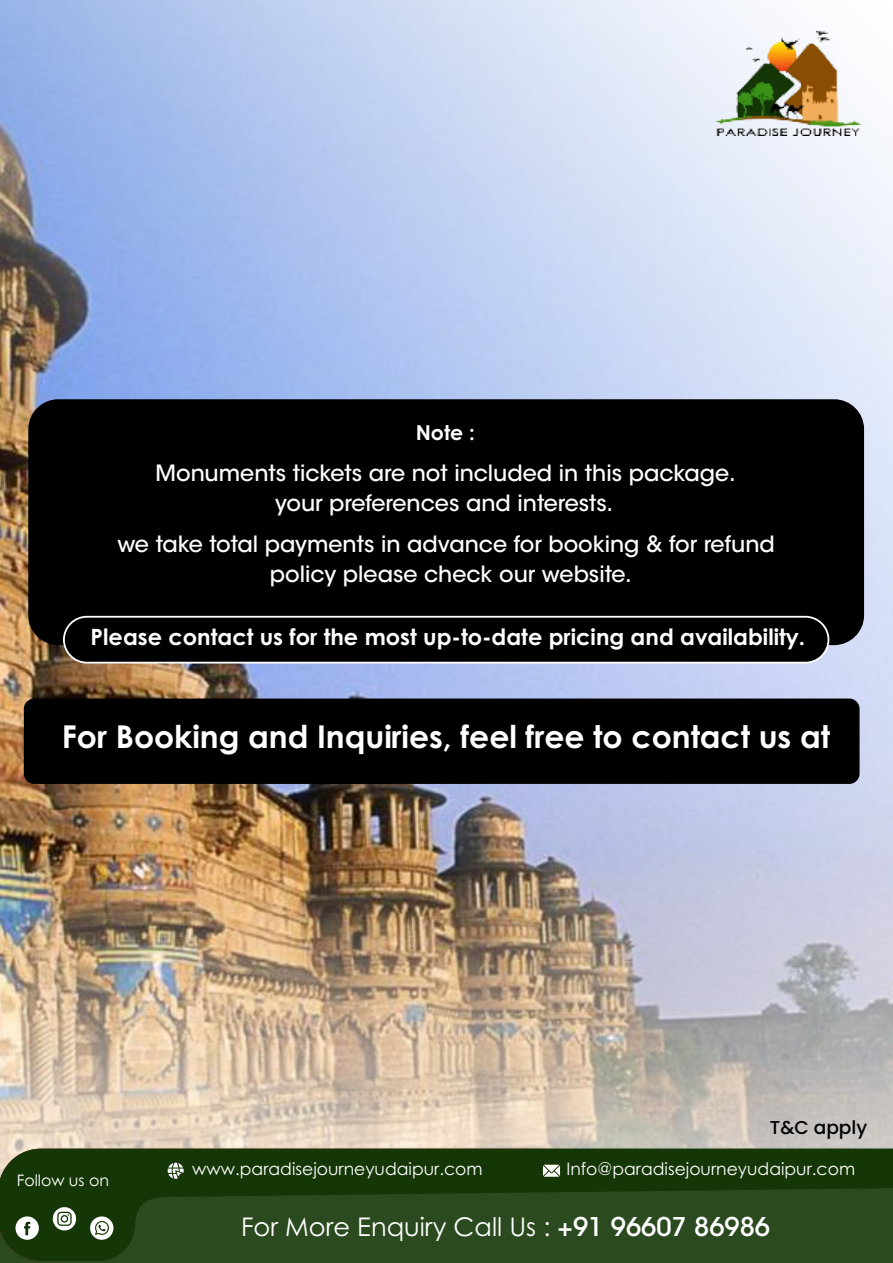
<style>
.page{position:relative;width:893px;height:1263px;background:#fff}
.page>*{position:absolute;margin:0;border:0;box-sizing:border-box;transform-origin:0 0}
.t1{font:700 31.5px "Century Gothic";color:#fff}
.t2{font:25.65px "Century Gothic";color:#fff}
.t3{font:700 22.5px "Century Gothic";color:#fff}
.t4{font:500 22.35px/30.2px "ITC Avant Garde Std";color:#fff;text-align:center}
.t5{font:700 20.55px "Century Gothic";color:#fff}
.t6{font:500 18.6px "Poppins";color:#000}
.t7{font:17.25px "Century Gothic";color:#fff}
.t8{font:15.75px "Century Gothic";color:#fff}
.s1{font-family:"ITC Avant Garde Std";font-weight:500}
</style>
<div class="page">
<img style="left:0;top:0;width:893px;height:807px">
<img style="left:0;top:807px;width:893px;height:329px">
<img style="left:0;top:1136px;width:587px;height:13px">
<img style="left:587px;top:1136px;width:306px;height:13px">
<svg style="left:0;top:1149px;width:893px;height:112px;background:#214114"></svg>
<svg style="left:90px;top:1216px;width:23px;height:24px"></svg>
<svg style="left:53px;top:1207px;width:23px;height:23px"></svg>
<svg style="left:16px;top:1216px;width:23px;height:24px"></svg>
<svg style="left:543px;top:1165px;width:17px;height:12px"></svg>
<svg style="left:168px;top:1163px;width:16px;height:16px"></svg>
<div style="left:28px;top:399px;width:836px;height:246px;background:#000;border-radius:30px"></div>
<div style="left:63px;top:616px;width:766px;height:47px;background:#000;border:2px solid #fff;border-radius:23px"></div>
<img style="left:712px;top:29px;width:152px;height:106px">
<div style="left:24px;top:698px;width:835px;height:86px;background:#000;border-radius:10px"></div>
<p class="t5" style="left:416px;top:417px;width:61px">Note :</p>
<p class="t4" style="left:156px;top:458px;width:582px">Monuments tickets are not included in this package. your preferences and interests.</p>
<p class="t4" style="left:117px;top:528px;width:659px">we take total payments in advance for booking &amp; for refund policy please check our website.</p>
<p class="t3" style="left:91px;top:620px;width:716px">Please contact us for the most up-to-date pricing and availability.</p>
<h1 class="t1" style="left:62px;top:712px;width:770px">For Booking and Inquiries, feel free to contact us at</h1>
<p class="t8" style="left:17px;top:1169px;width:94px">Follow us on</p>
<p class="t6" style="left:770px;top:1117px;width:99px">T&amp;C apply</p>
<p class="t7" style="left:192px;top:1157px;width:292px">www.paradisejourneyudaipur.com</p>
<p class="t7" style="left:566px;top:1157px;width:290px">Info@paradisejourneyudaipur.com</p>
<p class="t2" style="left:241px;top:1208px;width:531px">For More Enquiry Call Us : <span class="s1">+91 96607 86986</span></p>
</div>
